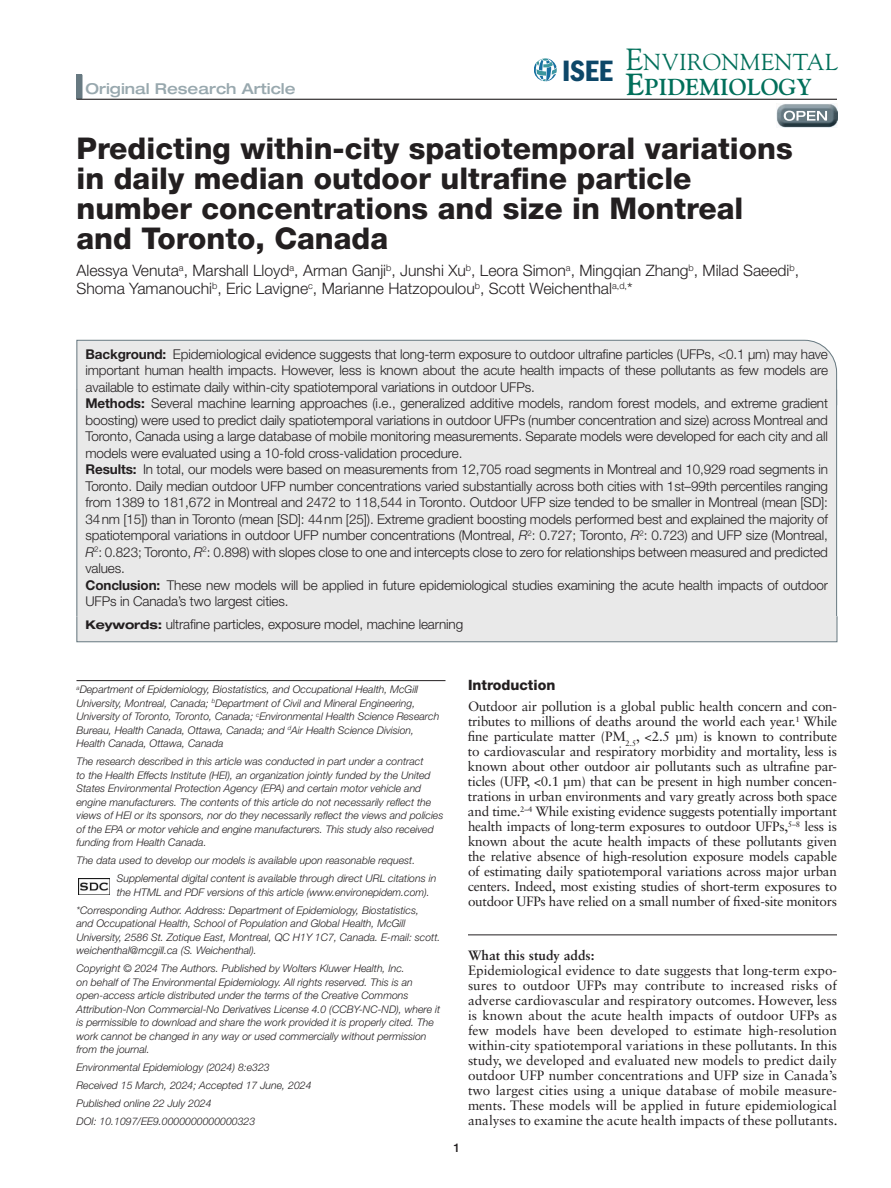
<style>
.page{position:relative;width:891px;height:1188px;background:#fff}
.page>*{position:absolute;margin:0;border:0;box-sizing:border-box;transform-origin:0 0}
.t1{font:30.6px "ITC Franklin Gothic Std Dm Cp";color:#0d4768;scale:1.14 1}
.t2{font:800 30px/30px "Helvetica Neue LT Std";color:#231f20}
.t3{font:22.95px/25.2px "Goudy";letter-spacing:.01em;color:#016f5a}
.t4{font:300 15.75px/18px "Helvetica Neue LT Std";color:#231f20}
.t5{font:500 expanded 15px "Helvetica Neue LT Std";color:#98a8ae}
.t6{font:800 14.25px "Helvetica Neue LT Std";color:#231f20}
.t7{font:300 13.5px/16.5px "Helvetica Neue LT Std";letter-spacing:-.01em;color:#231f20}
.t8{font:13.5px/15px "Sabon LT Std";letter-spacing:-.01em;color:#231f20;text-align:justify}
.t9{font:700 13.5px "Sabon LT Std";color:#231f20}
.t10{font:500 12px "Helvetica Neue LT Std";color:#231f20}
.t11{font:italic 300 10.5px/13.5px "Helvetica Neue LT Std";color:#231f20}
.s1{font-size:30.45px}
.s2{font-weight:700;font-size:30.45px}
.s3{font-weight:700}
.s4{font-style:italic}
.s5{font-weight:700;font-stretch:expanded;font-size:12px}
</style>
<div class="page">
<svg style="left:534px;top:58px;width:23px;height:23px"></svg>
<div style="left:76px;top:74px;width:6px;height:25px;background:#677981"></div>
<hr style="left:76px;top:99px;width:761px;height:1px;background:#231f20">
<img style="left:776px;top:104px;width:61px;height:24px">
<svg style="left:784px;top:111px;width:43px;height:10px"></svg>
<div style="left:76px;top:340px;width:761px;height:49px;background:#e9e9e9"></div>
<div style="left:76px;top:390px;width:761px;height:229px;background:#e9e9e9"></div>
<div style="left:76px;top:616px;width:761px;height:26px;background:#e9e9e9"></div>
<div style="left:76px;top:616px;width:761px;height:26px;border:1px solid #677981"></div>
<hr style="left:468px;top:934px;width:369px;height:1px;background:#231f20">
<hr style="left:76px;top:680px;width:370px;height:1px;background:#231f20">
<img style="left:78px;top:878px;width:32px;height:17px">
<h3 class="t5" style="left:86px;top:80px;width:212px">Original Research Article</h3>
<h1 class="t1" style="left:562px;top:54px;width:46px">ISEE</h1>
<h3 class="t3" style="left:626px;top:49px;width:214px"><span class="s1">E</span>NVIRONMENTAL<br><span class="s2">E</span><span class="s3">PIDEMIOLOGY</span></h3>
<h2 class="t2" style="left:76px;top:134px;width:718px">Predicting within-city spatiotemporal variations in daily median outdoor ultrafine particle number concentrations and size in Montreal and Toronto, Canada</h2>
<h3 class="t4" style="left:76px;top:261px;width:724px">Alessya Venuta<sup>a</sup>, Marshall Lloyd<sup>a</sup>, Arman Ganji<sup>b</sup>, Junshi Xu<sup>b</sup>, Leora Simon<sup>a</sup>, Mingqian Zhang<sup>b</sup>, Milad Saeedi<sup>b</sup>,<br>Shoma Yamanouchi<sup>b</sup>, Eric Lavigne<sup>c</sup>, Marianne Hatzopoulou<sup>b</sup>, Scott Weichenthal<sup>a,d,</sup>*</h3>
<p class="t7" style="left:85px;top:346px;width:744px"><span class="s3">Background:</span> Epidemiological evidence suggests that long-term exposure to outdoor ultrafine particles (UFPs, &lt;0.1 μm) may have important human health impacts. However, less is known about the acute health impacts of these pollutants as few models are available to estimate daily within-city spatiotemporal variations in outdoor UFPs.<br><span class="s3">Methods:</span> Several machine learning approaches (i.e., generalized additive models, random forest models, and extreme gradient boosting) were used to predict daily spatiotemporal variations in outdoor UFPs (number concentration and size) across Montreal and Toronto, Canada using a large database of mobile monitoring measurements. Separate models were developed for each city and all models were evaluated using a 10-fold cross-validation procedure.<br><span class="s3">Results:</span> In total, our models were based on measurements from 12,705 road segments in Montreal and 10,929 road segments in Toronto. Daily median outdoor UFP number concentrations varied substantially across both cities with 1st–99th percentiles ranging from 1389 to 181,672 in Montreal and 2472 to 118,544 in Toronto. Outdoor UFP size tended to be smaller in Montreal (mean [SD]:<br>34nm [15]) than in Toronto (mean [SD]: 44nm [25]). Extreme gradient boosting models performed best and explained the majority of spatiotemporal variations in outdoor UFP number concentrations (Montreal, <span class="s4">R</span><sup>2</sup>: 0.727; Toronto, <span class="s4">R</span><sup>2</sup>: 0.723) and UFP size (Montreal, <span class="s4">R</span><sup>2</sup>: 0.823; Toronto, <span class="s4">R</span><sup>2</sup>: 0.898) with slopes close to one and intercepts close to zero for relationships between measured and predicted values.<br><span class="s3">Conclusion:</span> These new models will be applied in future epidemiological studies examining the acute health impacts of outdoor UFPs in Canada’s two largest cities.</p>
<p class="t7" style="left:86px;top:616px;width:379px"><span class="s5">Keywords:</span> ultrafine particles, exposure model, machine learning</p>
<p class="t11" style="left:76px;top:682px;width:364px"><sup>a</sup>Department of Epidemiology, Biostatistics, and Occupational Health, McGill University, Montreal, Canada; <sup>b</sup>Department of Civil and Mineral Engineering, University of Toronto, Toronto, Canada; <sup>c</sup>Environmental Health Science Research Bureau, Health Canada, Ottawa, Canada; and <sup>d</sup>Air Health Science Division, Health Canada, Ottawa, Canada</p>
<p class="t11" style="left:77px;top:754px;width:368px">The research described in this article was conducted in part under a contract<br>to the Health Effects Institute (HEI), an organization jointly funded by the United States Environmental Protection Agency (EPA) and certain motor vehicle and engine manufacturers. The contents of this article do not necessarily reflect the views of HEI or its sponsors, nor do they necessarily reflect the views and policies of the EPA or motor vehicle and engine manufacturers. This study also received funding from Health Canada.</p>
<p class="t11" style="left:117px;top:851px;width:321px;line-height:18px;text-indent:-40px">The data used to develop our models is available upon reasonable request.<br>Supplemental digital content is available through direct URL citations in</p>
<p class="t11" style="left:76px;top:883px;width:355px;line-height:18px;text-indent:40px">the HTML and PDF versions of this article (www.environepidem.com). *Corresponding Author. Address: Department of Epidemiology, Biostatistics,</p>
<p class="t11" style="left:76px;top:916px;width:365px">and Occupational Health, School of Population and Global Health, McGill<br>University, 2586 St. Zotique East, Montreal, QC H1Y 1C7, Canada. E-mail: scott. weichenthal@mcgill.ca (S. Weichenthal).</p>
<p class="t11" style="left:76px;top:961px;width:365px">Copyright © 2024 The Authors. Published by Wolters Kluwer Health, Inc.<br>on behalf of The Environmental Epidemiology. All rights reserved. This is an open-access article distributed under the terms of the Creative Commons Attribution-Non Commercial-No Derivatives License 4.0 (CCBY-NC-ND), where it is permissible to download and share the work provided it is properly cited. The work cannot be changed in any way or used commercially without permission from the journal.</p>
<p class="t11" style="left:76px;top:1058px;width:237px;line-height:18px">Environmental Epidemiology (2024) 8:e323<br>Received 15 March, 2024; Accepted 17 June, 2024<br>Published online 22 July 2024<br>DOI: 10.1097/EE9.0000000000000323</p>
<h3 class="t6" style="left:468px;top:677px;width:89px">Introduction</h3>
<p class="t8" style="left:468px;top:699px;width:371px">Outdoor air pollution is a global public health concern and con&shy;tributes to millions of deaths around the world each year.<sup>1</sup> While fine particulate matter (PM<sub>2.5</sub>, &lt;2.5 μm) is known to contribute to cardiovascular and respiratory morbidity and mortality, less is known about other outdoor air pollutants such as ultrafine par&shy;ticles (UFP, &lt;0.1 μm) that can be present in high number concen&shy;trations in urban environments and vary greatly across both space and time.<sup>2–4</sup> While existing evidence suggests potentially important health impacts of long-term exposures to outdoor UFPs,<sup>5–8</sup> less is known about the acute health impacts of these pollutants given the relative absence of high-resolution exposure models capable of estimating daily spatiotemporal variations across major urban centers. Indeed, most existing studies of short-term exposures to outdoor UFPs have relied on a small number of fixed-site monitors</p>
<p class="t10" style="left:453px;top:1140px;width:8px">1</p>
<p class="t9" style="left:468px;top:947px;width:128px">What this study adds:</p>
<p class="t8" style="left:468px;top:963px;width:371px">Epidemiological evidence to date suggests that long-term expo&shy;sures to outdoor UFPs may contribute to increased risks of adverse cardiovascular and respiratory outcomes. However, less is known about the acute health impacts of outdoor UFPs as few models have been developed to estimate high-resolution within-city spatiotemporal variations in these pollutants. In this study, we developed and evaluated new models to predict daily outdoor UFP number concentrations and UFP size in Canada’s two largest cities using a unique database of mobile measure&shy;ments. These models will be applied in future epidemiological analyses to examine the acute health impacts of these pollutants.</p>
</div>
